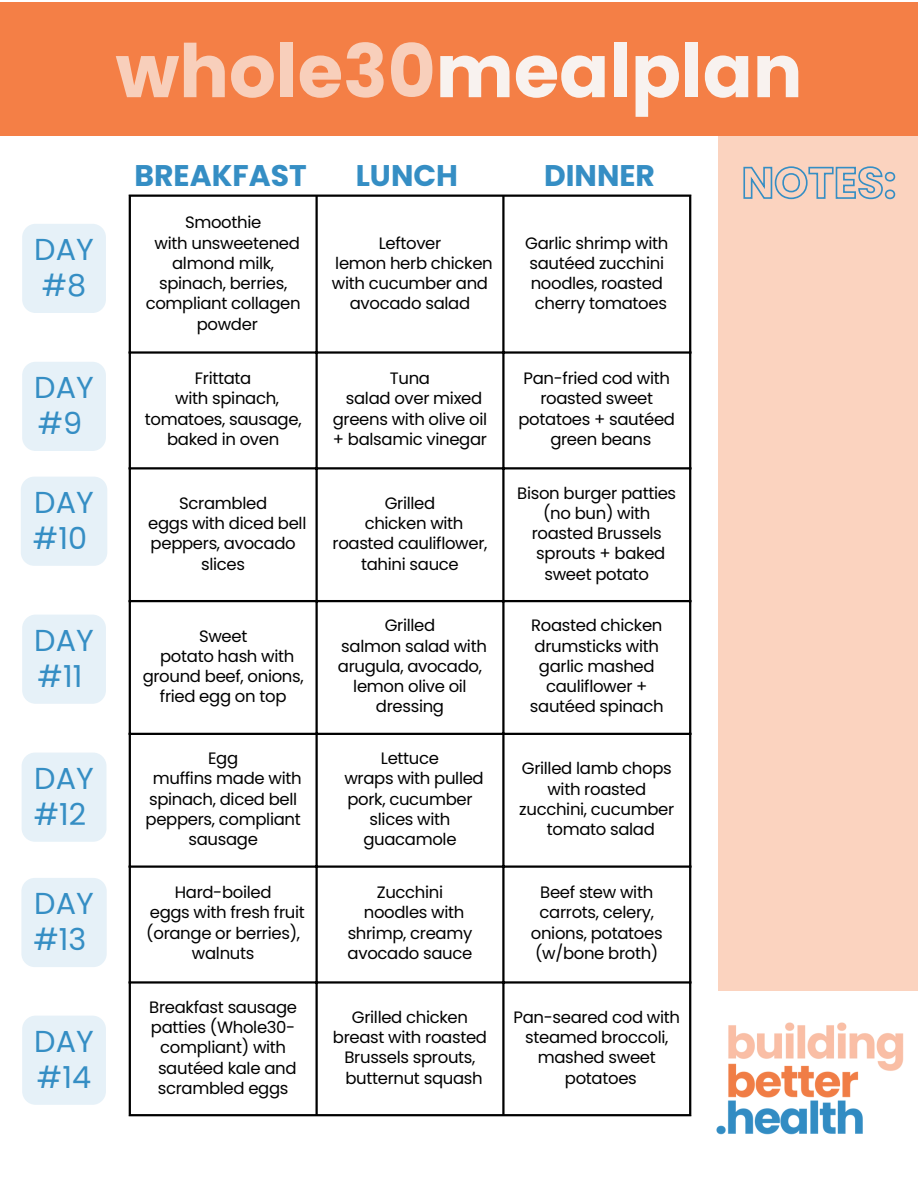
<style>
.page{position:relative;width:918px;height:1188px;background:#fff}
.page>*{position:absolute;margin:0;border:0;box-sizing:border-box;transform-origin:0 0}
.t1{font:700 73.65px "Poppins";color:#f8f2ef}
.t2{font:30.3px/35.5px "Poppins";color:#358ec4}
.t3{font:700 29.85px "Poppins";color:#358ec4}
.t4{font:16.5px/20.2px "Poppins";letter-spacing:-.02em;color:#000;text-align:center}
.s1{color:#f8cfbb}
</style>
<div class="page">
<div style="left:0;top:2px;width:918px;height:134px;background:#f47f46"></div>
<hr style="left:129px;top:197px;width:2px;height:917px;background:#000">
<hr style="left:315px;top:197px;width:3px;height:917px;background:#000">
<hr style="left:502px;top:197px;width:3px;height:917px;background:#000">
<hr style="left:689px;top:197px;width:2px;height:917px;background:#000">
<hr style="left:129px;top:195px;width:562px;height:2px;background:#000">
<hr style="left:129px;top:351px;width:562px;height:3px;background:#000">
<hr style="left:129px;top:467px;width:562px;height:2px;background:#000">
<hr style="left:129px;top:600px;width:562px;height:2px;background:#000">
<hr style="left:129px;top:733px;width:562px;height:2px;background:#000">
<hr style="left:129px;top:865px;width:562px;height:3px;background:#000">
<hr style="left:129px;top:981px;width:562px;height:3px;background:#000">
<hr style="left:129px;top:1114px;width:562px;height:2px;background:#000">
<div style="left:22px;top:224px;width:84px;height:89px;background:#e6f1f8;border-radius:13px"></div>
<div style="left:22px;top:362px;width:84px;height:89px;background:#e6f1f8;border-radius:13px"></div>
<div style="left:21px;top:477px;width:86px;height:89px;background:#e6f1f8;border-radius:13px"></div>
<div style="left:22px;top:753px;width:84px;height:89px;background:#e6f1f8;border-radius:13px"></div>
<div style="left:21px;top:878px;width:86px;height:89px;background:#e6f1f8;border-radius:13px"></div>
<div style="left:22px;top:1016px;width:84px;height:89px;background:#e6f1f8;border-radius:13px"></div>
<div style="left:22px;top:615px;width:84px;height:89px;background:#e6f1f8;border-radius:13px"></div>
<div style="left:718px;top:136px;width:200px;height:855px;background:#fbd3bf"></div>
<img style="left:716px;top:1022px;width:188px;height:113px">
<svg style="left:743px;top:166px;width:153px;height:34px"></svg>
<p class="t2" style="left:34px;top:232px;width:61px">DAY #8</p>
<p class="t2" style="left:34px;top:370px;width:61px">DAY #9</p>
<p class="t2" style="left:33px;top:485px;width:62px">DAY #10</p>
<p class="t2" style="left:34px;top:623px;width:61px">DAY #11</p>
<p class="t2" style="left:34px;top:761px;width:62px">DAY #12</p>
<p class="t2" style="left:34px;top:886px;width:62px">DAY #13</p>
<p class="t2" style="left:34px;top:1024px;width:61px">DAY #14</p>
<p class="t1" style="left:115px;top:20px;width:689px"><span class="s1">whole30</span>mealplan</p>
<p class="t3" style="left:135px;top:155px;width:174px">BREAKFAST</p>
<h1 class="t4" style="left:185px;top:212px;width:78px">Smoothie</h1>
<p class="t4" style="left:146px;top:233px;width:157px">with unsweetened almond milk, spinach, berries, compliant collagen</p>
<p class="t4" style="left:197px;top:314px;width:63px">powder</p>
<p class="t4" style="left:195px;top:368px;width:58px">Frittata</p>
<h3 class="t4" style="left:145px;top:388px;width:158px">with spinach, tomatoes, sausage, baked in oven</h3>
<p class="t4" style="left:179px;top:493px;width:89px">Scrambled</p>
<p class="t4" style="left:148px;top:513px;width:160px">eggs with diced bell peppers, avocado slices</p>
<p class="t4" style="left:199px;top:626px;width:50px">Sweet</p>
<p class="t4" style="left:143px;top:646px;width:163px">potato hash with ground beef, onions, fried egg on top</p>
<p class="t4" style="left:208px;top:748px;width:32px">Egg</p>
<p class="t4" style="left:146px;top:769px;width:158px">muffins made with spinach, diced bell peppers, compliant sausage</p>
<p class="t4" style="left:175px;top:882px;width:98px">Hard-boiled</p>
<p class="t4" style="left:146px;top:902px;width:160px">eggs with fresh fruit (orange or berries), walnuts</p>
<p class="t4" style="left:149px;top:997px;width:149px">Breakfast sausage patties (Whole30- compliant) with</p>
<p class="t4" style="left:158px;top:1058px;width:140px;text-align:left">sautéed kale and scrambled eggs</p>
<p class="t3" style="left:356px;top:155px;width:104px">LUNCH</p>
<p class="t3" style="left:544px;top:155px;width:112px">DINNER</p>
<p class="t4" style="left:379px;top:233px;width:64px">Leftover</p>
<p class="t4" style="left:332px;top:253px;width:162px">lemon herb chicken with cucumber and avocado salad</p>
<h3 class="t4" style="left:390px;top:368px;width:42px">Tuna</h3>
<h3 class="t4" style="left:333px;top:388px;width:156px">salad over mixed greens with olive oil + balsamic vinegar</h3>
<p class="t4" style="left:385px;top:493px;width:52px">Grilled</p>
<p class="t4" style="left:333px;top:513px;width:156px">chicken with roasted cauliflower, tahini sauce</p>
<p class="t4" style="left:385px;top:616px;width:52px">Grilled</p>
<p class="t4" style="left:338px;top:636px;width:151px">salmon salad with arugula, avocado, lemon olive oil dressing</p>
<p class="t4" style="left:525px;top:233px;width:145px;text-align:left">Garlic shrimp with sautéed zucchini noodles, roasted</p>
<p class="t4" style="left:535px;top:293px;width:134px">cherry tomatoes</p>
<p class="t4" style="left:519px;top:368px;width:158px">Pan-fried cod with roasted sweet potatoes + sautéed</p>
<p class="t4" style="left:550px;top:429px;width:103px">green beans</p>
<p class="t4" style="left:517px;top:483px;width:160px">Bison burger patties (no bun) with roasted Brussels</p>
<p class="t4" style="left:536px;top:544px;width:131px">sprouts + baked sweet potato</p>
<p class="t4" style="left:530px;top:616px;width:135px">Roasted chicken drumsticks with garlic mashed cauliflower + sautéed spinach</p>
<p class="t4" style="left:381px;top:748px;width:60px">Lettuce</p>
<p class="t4" style="left:344px;top:769px;width:141px">wraps with pulled pork, cucumber slices with guacamole</p>
<p class="t4" style="left:519px;top:758px;width:156px">Grilled lamb chops with roasted zucchini, cucumber</p>
<p class="t4" style="left:547px;top:819px;width:110px">tomato salad</p>
<p class="t4" style="left:377px;top:882px;width:68px">Zucchini</p>
<p class="t4" style="left:348px;top:902px;width:126px">noodles with shrimp, creamy avocado sauce</p>
<p class="t4" style="left:333px;top:1007px;width:156px">Grilled chicken breast with roasted<br>Brussels sprouts,</p>
<p class="t4" style="left:345px;top:1068px;width:139px">butternut squash</p>
<p class="t4" style="left:531px;top:882px;width:133px">Beef stew with carrots, celery, onions, potatoes (w/bone broth)</p>
<p class="t4" style="left:514px;top:1007px;width:168px">Pan-seared cod with steamed broccoli, mashed sweet</p>
<p class="t4" style="left:565px;top:1068px;width:73px">potatoes</p>
</div>
